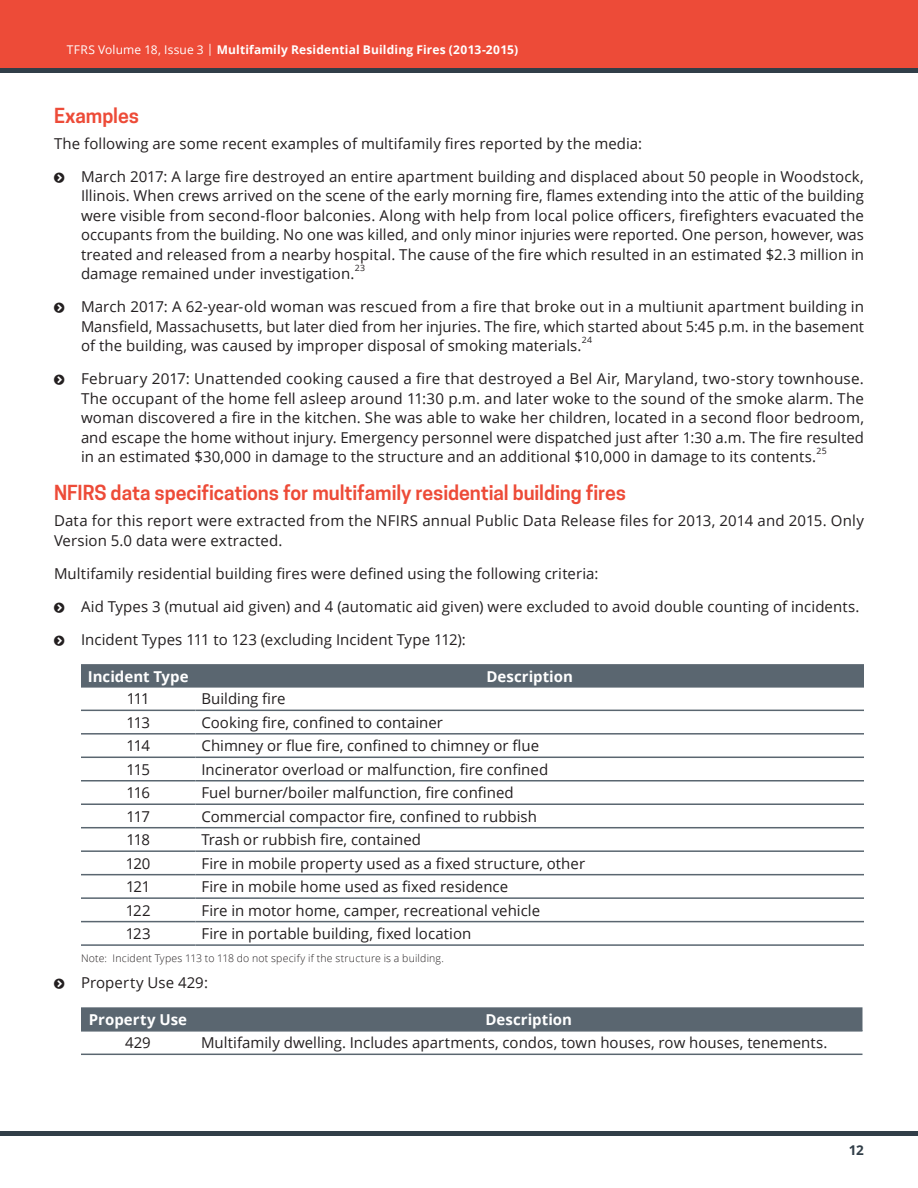
<style>
.page{position:relative;width:918px;height:1188px;background:#fff}
.page>*{position:absolute;margin:0;border:0;box-sizing:border-box;transform-origin:0 0}
.Subhead{font:600 19.5px "Cooper Hewitt";letter-spacing:-.005em;color:#ed4b38}
.Body_Text{font:15px/19.5px "Open Sans";letter-spacing:.005em;color:#231f20;text-align:justify}
.Table_text{font:15px "Open Sans";color:#231f20}
.Table_Header{font:700 15px "Open Sans";color:#fff}
.t1{font:700 13.5px "Open Sans";color:#313e48}
.t2{font:700 12px "Open Sans";letter-spacing:.015em;color:#fff}
.Table_notes{font:300 10.5px "Open Sans";letter-spacing:.02em;color:#231f20}
.t3{font:8.7px "Open Sans";color:#231f20}
.s1{font-weight:400}
</style>
<div class="page">
<div style="left:0;top:0;width:918px;height:71px;background:#ed4b38"></div>
<hr style="left:0;top:68px;width:918px;height:4px;background:#313e48">
<hr style="left:0;top:1132px;width:918px;height:4px;background:#313e48">
<svg style="left:81px;top:664px;width:783px;height:24px;background:#5d6973"></svg>
<hr style="left:81px;top:710px;width:114px;height:1px;background:#5a6670">
<hr style="left:195px;top:710px;width:669px;height:1px;background:#5a6670">
<hr style="left:81px;top:733px;width:114px;height:2px;background:#5a6670">
<hr style="left:195px;top:733px;width:669px;height:2px;background:#5a6670">
<hr style="left:81px;top:757px;width:114px;height:1px;background:#5a6670">
<hr style="left:195px;top:757px;width:669px;height:1px;background:#5a6670">
<hr style="left:81px;top:780px;width:114px;height:2px;background:#5a6670">
<hr style="left:195px;top:780px;width:669px;height:2px;background:#5a6670">
<hr style="left:81px;top:803px;width:114px;height:2px;background:#5a6670">
<hr style="left:195px;top:803px;width:669px;height:2px;background:#5a6670">
<hr style="left:81px;top:827px;width:114px;height:1px;background:#5a6670">
<hr style="left:195px;top:827px;width:669px;height:1px;background:#5a6670">
<hr style="left:81px;top:850px;width:114px;height:2px;background:#5a6670">
<hr style="left:195px;top:850px;width:669px;height:2px;background:#5a6670">
<hr style="left:81px;top:874px;width:114px;height:1px;background:#5a6670">
<hr style="left:195px;top:874px;width:669px;height:1px;background:#5a6670">
<hr style="left:81px;top:897px;width:114px;height:2px;background:#5a6670">
<hr style="left:195px;top:897px;width:669px;height:2px;background:#5a6670">
<hr style="left:81px;top:921px;width:114px;height:1px;background:#5a6670">
<hr style="left:195px;top:921px;width:669px;height:1px;background:#5a6670">
<hr style="left:81px;top:944px;width:114px;height:2px;background:#5a6670">
<hr style="left:195px;top:944px;width:669px;height:2px;background:#5a6670">
<div style="left:81px;top:1007px;width:781px;height:23px;background:#5a6670"></div>
<hr style="left:81px;top:1030px;width:114px;height:2px;background:#5a6670">
<hr style="left:195px;top:1030px;width:667px;height:2px;background:#5a6670">
<hr style="left:81px;top:1054px;width:114px;height:1px;background:#5a6670">
<hr style="left:195px;top:1054px;width:667px;height:1px;background:#5a6670">
<p class="t2" style="left:67px;top:41px;width:453px"><span class="s1">TFRS Volume 18, Issue 3 |</span> Multifamily Residential Building Fires (2013-2015)</p>
<p class="Subhead" style="left:54px;top:104px;width:87px">Examples</p>
<p class="Body_Text" style="left:54px;top:133px;width:590px">The following are some recent examples of multifamily fires reported by the media:</p>
<p class="Body_Text" style="left:81px;top:166px;width:785px">March 2017: A large fire destroyed an entire apartment building and displaced about 50 people in Woodstock, Illinois. When crews arrived on the scene of the early morning fire, flames extending into the attic of the building were visible from second-floor balconies. Along with help from local police officers, firefighters evacuated the occupants from the building. No one was killed, and only minor injuries were reported. One person, however, was treated and released from a nearby hospital. The cause of the fire which resulted in an estimated $2.3 million in damage remained under investigation.</p>
<p class="t3" style="left:355px;top:262px;width:12px">23</p>
<p class="Body_Text" style="left:81px;top:297px;width:785px">March 2017: A 62-year-old woman was rescued from a fire that broke out in a multiunit apartment building in Mansfield, Massachusetts, but later died from her injuries. The fire, which started about 5:45 p.m. in the basement of the building, was caused by improper disposal of smoking materials.</p>
<p class="t3" style="left:582px;top:334px;width:12px">24</p>
<p class="Body_Text" style="left:81px;top:369px;width:785px">February 2017: Unattended cooking caused a fire that destroyed a Bel Air, Maryland, two-story townhouse.<br>The occupant of the home fell asleep around 11:30 p.m. and later woke to the sound of the smoke alarm. The woman discovered a fire in the kitchen. She was able to wake her children, located in a second floor bedroom, and escape the home without injury. Emergency personnel were dispatched just after 1:30 a.m. The fire resulted in an estimated $30,000 in damage to the structure and an additional $10,000 in damage to its contents.</p>
<p class="t3" style="left:817px;top:445px;width:12px">25</p>
<p class="Subhead" style="left:54px;top:481px;width:574px">NFIRS data specifications for multifamily residential building fires</p>
<p class="Body_Text" style="left:54px;top:511px;width:812px">Data for this report were extracted from the NFIRS annual Public Data Release files for 2013, 2014 and 2015. Only<br>Version 5.0 data were extracted.</p>
<p class="Body_Text" style="left:54px;top:563px;width:546px">Multifamily residential building fires were defined using the following criteria:</p>
<p class="Body_Text" style="left:81px;top:596px;width:780px">Aid Types 3 (mutual aid given) and 4 (automatic aid given) were excluded to avoid double counting of incidents.</p>
<p class="Body_Text" style="left:81px;top:629px;width:386px">Incident Types 111 to 123 (excluding Incident Type 112):</p>
<p class="Table_Header" style="left:88px;top:666px;width:102px">Incident Type</p>
<p class="Table_Header" style="left:486px;top:666px;width:88px">Description</p>
<p class="Table_text" style="left:127px;top:689px;width:25px">111</p>
<p class="Table_text" style="left:201px;top:689px;width:86px">Building fire</p>
<p class="Table_text" style="left:127px;top:712px;width:25px">113</p>
<p class="Table_text" style="left:201px;top:712px;width:243px">Cooking fire, confined to container</p>
<p class="Table_text" style="left:126px;top:736px;width:25px">114</p>
<p class="Table_text" style="left:201px;top:736px;width:339px">Chimney or flue fire, confined to chimney or flue</p>
<p class="Table_text" style="left:126px;top:759px;width:25px">115</p>
<p class="Table_text" style="left:201px;top:759px;width:348px">Incinerator overload or malfunction, fire confined</p>
<p class="Table_text" style="left:126px;top:783px;width:25px">116</p>
<p class="Table_text" style="left:201px;top:783px;width:314px">Fuel burner/boiler malfunction, fire confined</p>
<p class="Table_text" style="left:127px;top:806px;width:25px">117</p>
<p class="Table_text" style="left:201px;top:806px;width:337px">Commercial compactor fire, confined to rubbish</p>
<p class="Table_text" style="left:126px;top:829px;width:25px">118</p>
<p class="Table_text" style="left:201px;top:829px;width:221px">Trash or rubbish fire, contained</p>
<p class="Table_text" style="left:126px;top:853px;width:26px">120</p>
<p class="Table_text" style="left:201px;top:853px;width:385px">Fire in mobile property used as a fixed structure, other</p>
<p class="Table_text" style="left:126px;top:876px;width:26px">121</p>
<p class="Table_text" style="left:201px;top:876px;width:308px">Fire in mobile home used as fixed residence</p>
<p class="Table_text" style="left:126px;top:900px;width:26px">122</p>
<p class="Table_text" style="left:201px;top:900px;width:340px">Fire in motor home, camper, recreational vehicle</p>
<p class="Table_text" style="left:126px;top:923px;width:27px">123</p>
<p class="Table_text" style="left:201px;top:923px;width:271px">Fire in portable building, fixed location</p>
<p class="Table_notes" style="left:81px;top:951px;width:364px">Note: Incident Types 113 to 118 do not specify if the structure is a building.</p>
<p class="Body_Text" style="left:81px;top:972px;width:128px">Property Use 429:</p>
<p class="Table_Header" style="left:89px;top:1009px;width:100px">Property Use</p>
<p class="Table_Header" style="left:485px;top:1009px;width:88px">Description</p>
<p class="Table_text" style="left:125px;top:1033px;width:27px">429</p>
<p class="Table_text" style="left:201px;top:1033px;width:628px">Multifamily dwelling. Includes apartments, condos, town houses, row houses, tenements.</p>
<p class="t1" style="left:849px;top:1141px;width:17px">12</p>
</div>
